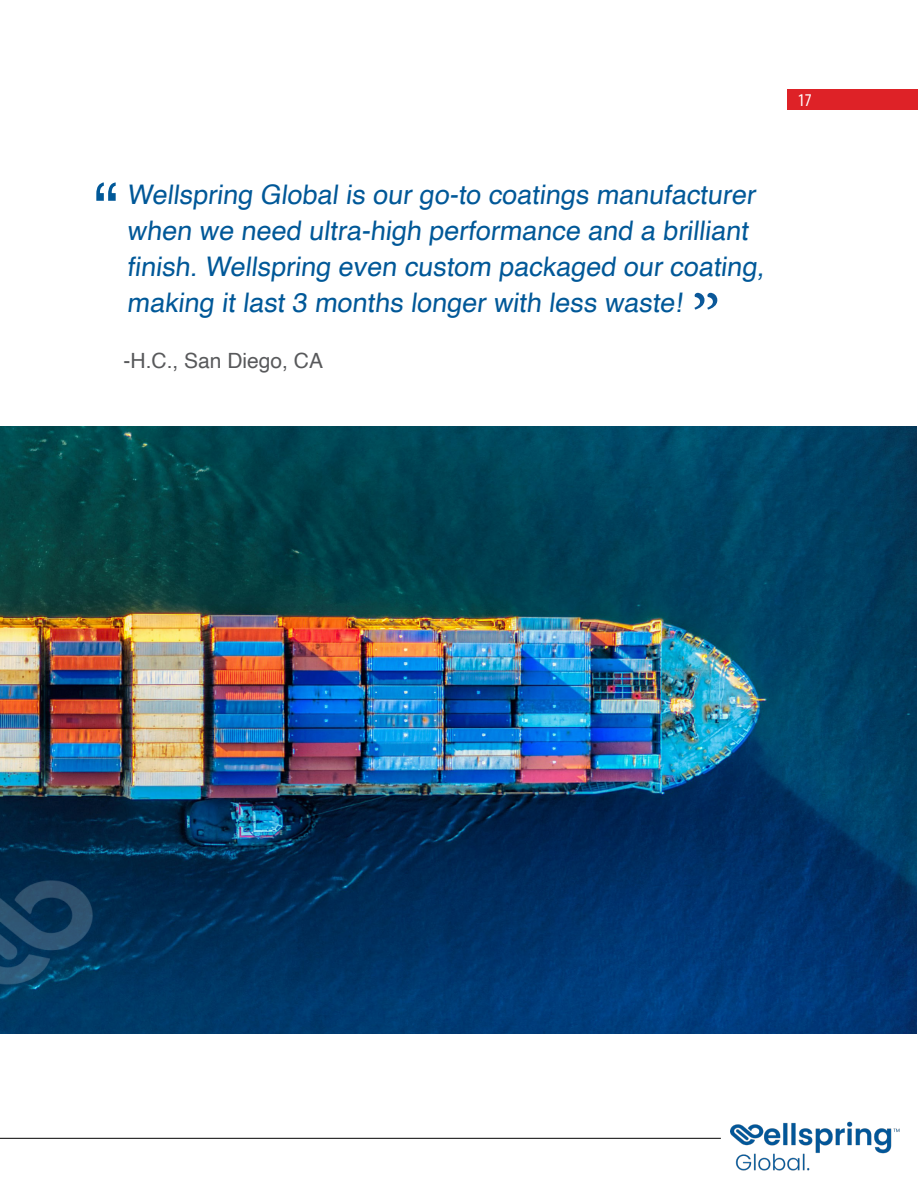
<style>
.page{position:relative;width:918px;height:1188px;background:#fff}
.page>*{position:absolute;margin:0;border:0;box-sizing:border-box;transform-origin:0 0}
.t1{font:72px "Helvetica";color:#005898}
.t2{font:72px "Minion Pro";color:#0b5899}
.t3{font:27px/36px "Helvetica";color:#005898}
.t4{font:21px "Helvetica";color:#58595b}
.t5{font:condensed 18px "Myriad Pro";color:#fff}
</style>
<div class="page">
<img style="left:0;top:426px;width:916px;height:607px">
<div style="left:788px;top:89px;width:130px;height:21px;background:#de2227"></div>
<img style="left:0;top:880px;width:92px;height:105px">
<img style="left:730px;top:1121px;width:169px;height:50px">
<hr style="left:0;top:1138px;width:721px;height:1px;background:#000">
<p class="t1" style="left:94px;top:154px;width:25px">“</p>
<p class="t3" style="left:127px;top:177px;width:644px">Wellspring Global is our go-to coatings manufacturer when we need ultra-high performance and a brilliant finish. Wellspring even custom packaged our coating, making it last 3 months longer with less waste!</p>
<p class="t2" style="left:692px;top:273px;width:30px">”</p>
<p class="t4" style="left:124px;top:344px;width:201px">-H.C., San Diego, CA</p>
<p class="t5" style="left:798px;top:89px;width:15px">17</p>
</div>
